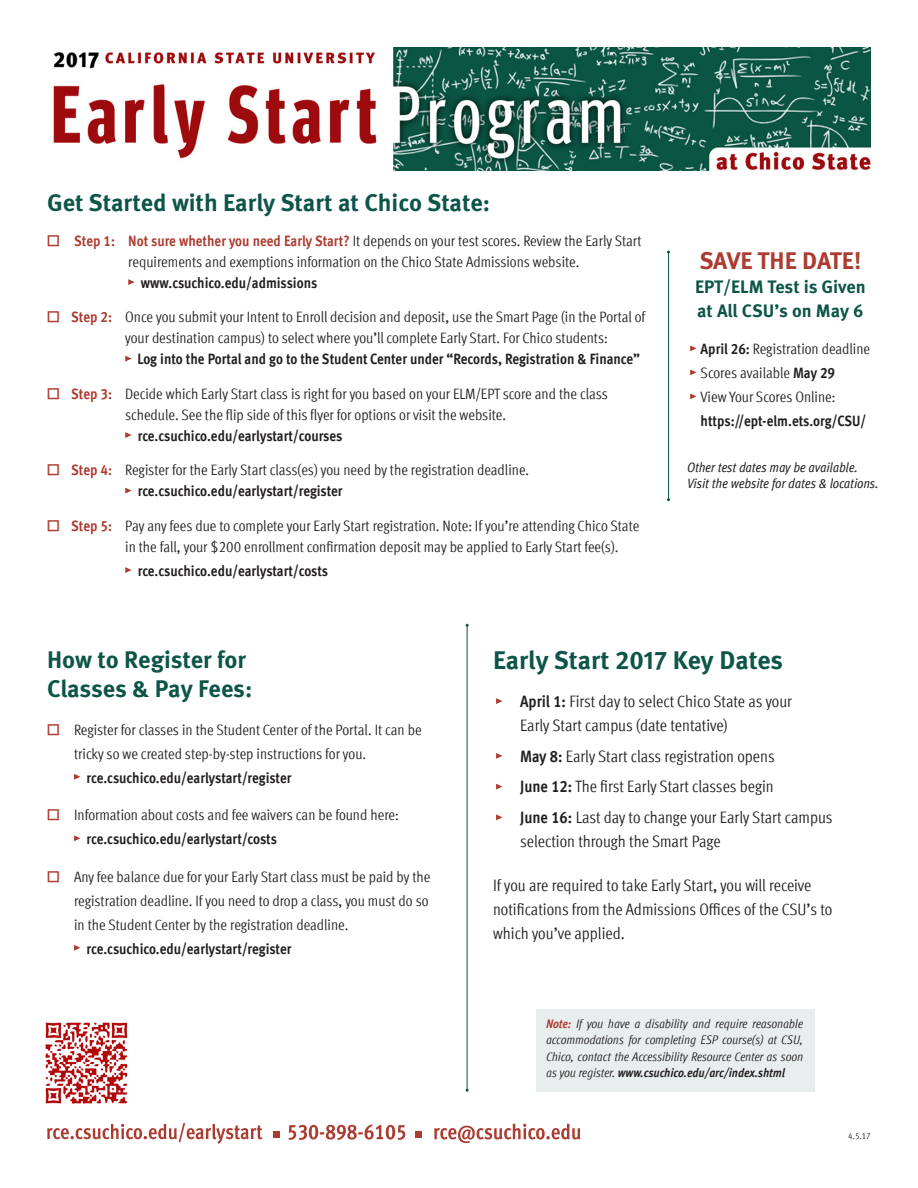
<style>
.page{position:relative;width:918px;height:1188px;background:#fff}
.page>*{position:absolute;margin:0;border:0;box-sizing:border-box;transform-origin:0 0}
.t1{font:700 25.5px "Meta Pro";color:#0d5549}
.t2{font:700 24px/28.8px "Meta Pro";color:#0d5549}
.t3{font:700 24px "Meta Pro";letter-spacing:-.005em;color:#ac3c30}
.t4{font:700 18px/24px "Meta Pro";letter-spacing:-.005em;color:#0d5549}
.t5{font:condensed 16.5px/24px "Meta Offc Pro";color:#231f20}
.t6{font:condensed 15px/21px "Meta Offc Pro";color:#231f20}
.t7{font:700 condensed 15px/24px "Meta Offc Pro";letter-spacing:-.005em;color:#231f20}
.t8{font:italic condensed 13.5px/16.2px "Meta Offc Pro";letter-spacing:-.005em;color:#231f20}
.t9{font:italic condensed 12.45px/16.2px "Meta Offc Pro";letter-spacing:-.005em;color:#231f20;text-align:justify}
.t10{font:condensed 9px "Meta Offc Pro";color:#231f20}
.s1{color:#ac3c30}
.s2{font-weight:700;color:#ac3c30}
.s3{font-weight:700}
.s4{font-weight:400}
</style>
<div class="page">
<img style="left:53px;top:47px;width:818px;height:123px">
<div style="left:536px;top:1009px;width:278px;height:83px;background:#e7eeed"></div>
<svg style="left:128px;top:279px;width:7px;height:6px"></svg>
<svg style="left:125px;top:356px;width:7px;height:6px"></svg>
<svg style="left:125px;top:432px;width:7px;height:6px"></svg>
<svg style="left:125px;top:488px;width:7px;height:6px"></svg>
<svg style="left:125px;top:567px;width:7px;height:6px"></svg>
<svg style="left:74px;top:774px;width:6px;height:6px"></svg>
<svg style="left:74px;top:835px;width:6px;height:6px"></svg>
<svg style="left:74px;top:945px;width:6px;height:6px"></svg>
<svg style="left:496px;top:698px;width:6px;height:6px"></svg>
<svg style="left:496px;top:753px;width:6px;height:6px"></svg>
<svg style="left:496px;top:784px;width:6px;height:6px"></svg>
<svg style="left:496px;top:814px;width:6px;height:6px"></svg>
<img style="left:45px;top:1022px;width:83px;height:82px">
<hr style="left:467px;top:625px;width:1px;height:465px;background:#0d5549">
<svg style="left:690px;top:345px;width:7px;height:6px"></svg>
<svg style="left:690px;top:369px;width:7px;height:6px"></svg>
<svg style="left:690px;top:393px;width:7px;height:6px"></svg>
<hr style="left:668px;top:252px;width:1px;height:248px;background:#0d5549">
<svg style="left:47px;top:1123px;width:215px;height:21px"></svg>
<div style="left:273px;top:1131px;width:6px;height:7px;background:#ac3c30"></div>
<svg style="left:289px;top:1124px;width:292px;height:19px"></svg>
<p class="t2" style="left:47px;top:187px;width:444px">Get Started with Early Start at Chico State:</p>
<p class="t6" style="left:47px;top:229px;width:596px"><span class="s1">□</span> <span class="s2">Step 1: Not sure whether you need Early Start?</span> It depends on your test scores. Review the Early Start</p>
<p class="t6" style="left:128px;top:250px;width:453px">requirements and exemptions information on the Chico State Admissions website.</p>
<p class="t7" style="left:141px;top:270px;width:178px">www.csuchico.edu/admissions</p>
<p class="t6" style="left:47px;top:306px;width:600px"><span class="s1">□</span> <span class="s2">Step 2:</span> Once you submit your Intent to Enroll decision and deposit, use the Smart Page (in the Portal of</p>
<p class="t6" style="left:125px;top:327px;width:484px">your destination campus) to select where you’ll complete Early Start. For Chico students:</p>
<p class="t7" style="left:138px;top:346px;width:504px">Log into the Portal and go to the Student Center under “Records, Registration &amp; Finance”</p>
<p class="t6" style="left:47px;top:382px;width:562px"><span class="s1">□</span> <span class="s2">Step 3:</span> Decide which Early Start class is right for you based on your ELM/EPT score and the class</p>
<p class="t6" style="left:125px;top:403px;width:382px">schedule. See the flip side of this flyer for options or visit the website.</p>
<p class="t7" style="left:138px;top:423px;width:206px">rce.csuchico.edu/earlystart/courses</p>
<p class="t6" style="left:138px;top:459px;width:393px;text-indent:-91px"><span class="s1">□</span> <span class="s2">Step 4:</span> Register for the Early Start class(es) you need by the registration deadline. <span class="s3">rce.csuchico.edu/earlystart/register</span></p>
<p class="t6" style="left:125px;top:514px;width:516px;text-indent:-78px"><span class="s1">□</span> <span class="s2">Step 5:</span> Pay any fees due to complete your Early Start registration. Note: If you’re attending Chico State in the fall, your $200 enrollment confirmation deposit may be applied to Early Start fee(s).</p>
<p class="t7" style="left:138px;top:558px;width:192px">rce.csuchico.edu/earlystart/costs</p>
<p class="t3" style="left:699px;top:242px;width:163px">SAVE THE DATE!</p>
<p class="t4" style="left:695px;top:273px;width:172px">EPT/ELM Test is Given at All CSU’s on May 6</p>
<p class="t6" style="left:701px;top:337px;width:171px"><span class="s3">April 26:</span> Registration deadline</p>
<p class="t6" style="left:701px;top:361px;width:136px">Scores available <span class="s3">May 29</span></p>
<p class="t7" style="left:701px;top:384px;width:167px"><span class="s4">View Your Scores Online: </span>https://ept-elm.ets.org/CSU/</p>
<p class="t8" style="left:687px;top:458px;width:193px">Other test dates may be available.<br>Visit the website for dates &amp; locations.</p>
<p class="t2" style="left:47px;top:644px;width:207px">How to Register for<br>Classes &amp; Pay Fees:</p>
<p class="t6" style="left:47px;top:718px;width:376px"><span class="s1">□</span> Register for classes in the Student Center of the Portal. It can be</p>
<p class="t6" style="left:74px;top:742px;width:294px">tricky so we created step-by-step instructions for you.</p>
<p class="t7" style="left:87px;top:764px;width:206px">rce.csuchico.edu/earlystart/register</p>
<p class="t6" style="left:87px;top:802px;width:314px;line-height:24px;text-indent:-40px"><span class="s1">□</span> Information about costs and fee waivers can be found here: <span class="s3">rce.csuchico.edu/earlystart/costs</span></p>
<p class="t6" style="left:47px;top:865px;width:385px"><span class="s1">□</span> Any fee balance due for your Early Start class must be paid by the</p>
<p class="t6" style="left:74px;top:889px;width:356px">registration deadline. If you need to drop a class, you must do so</p>
<p class="t6" style="left:74px;top:913px;width:276px">in the Student Center by the registration deadline.</p>
<p class="t7" style="left:87px;top:935px;width:206px">rce.csuchico.edu/earlystart/register</p>
<p class="t1" style="left:493px;top:641px;width:291px">Early Start 2017 Key Dates</p>
<p class="t5" style="left:520px;top:688px;width:273px"><span class="s3">April 1:</span> First day to select Chico State as your<br>Early Start campus (date tentative)</p>
<p class="t5" style="left:520px;top:743px;width:256px"><span class="s3">May 8:</span> Early Start class registration opens</p>
<p class="t5" style="left:520px;top:774px;width:255px"><span class="s3">June 12:</span> The first Early Start classes begin</p>
<p class="t5" style="left:520px;top:804px;width:314px"><span class="s3">June 16:</span> Last day to change your Early Start campus selection through the Smart Page</p>
<p class="t5" style="left:493px;top:873px;width:341px">If you are required to take Early Start, you will receive notifications from the Admissions Offices of the CSU’s to which you’ve applied.</p>
<p class="t9" style="left:546px;top:1015px;width:258px"><span class="s2">Note:</span> If you have a disability and require reasonable accommodations for completing ESP course(s) at CSU, Chico, contact the Accessibility Resource Center as soon as you register. <span class="s3">www.csuchico.edu/arc/index.shtml</span></p>
<p class="t10" style="left:848px;top:1130px;width:24px">4.5.17</p>
</div>
